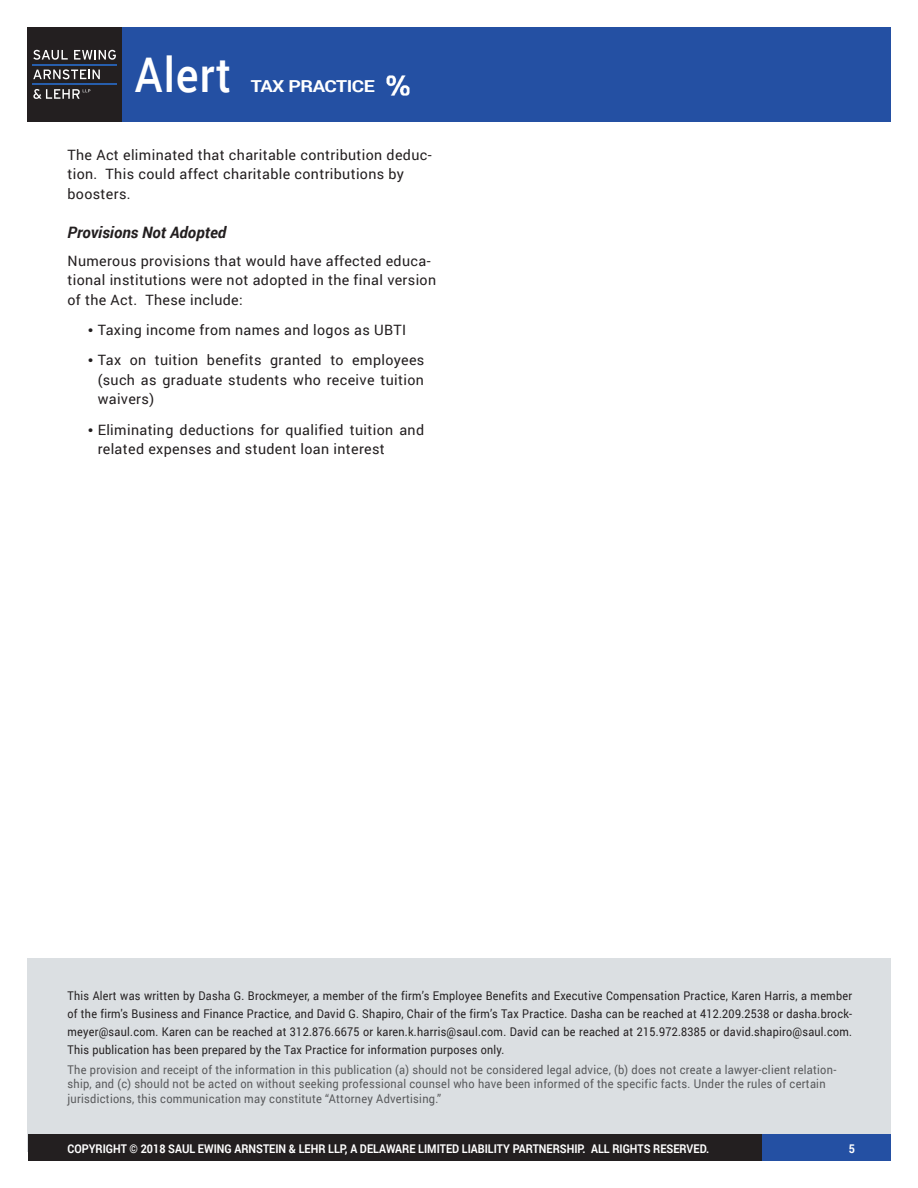
<style>
.page{position:relative;width:918px;height:1188px;background:#fff}
.page>*{position:absolute;margin:0;border:0;box-sizing:border-box;transform-origin:0 0}
.t1{font:500 47.85px "Roboto";letter-spacing:.025em;color:#fff;scale:.9 1}
.t2{font:700 16.5px "Roboto";letter-spacing:-.025em;color:#fff;scale:1.17 1}
.t3{font:italic 700 15.75px "Roboto";color:#231f20}
.t4{font:14.25px/19.5px "Roboto";letter-spacing:.025em;color:#231f20}
.t5{font:12px/18px "Roboto";letter-spacing:.025em;color:#231f20;text-align:justify;scale:.9 1}
.t6{font:12px/14.4px "Roboto";letter-spacing:.025em;color:#57585a;scale:.92 1}
.t7{font:700 12px "Roboto";color:#fff;scale:.9 1}
.s1{font-family:"Arial Unicode MS"}
</style>
<div class="page">
<div style="left:28px;top:958px;width:863px;height:194px;background:#dbdfe2"></div>
<div style="left:28px;top:1135px;width:735px;height:26px;background:#231f20"></div>
<div style="left:763px;top:1135px;width:128px;height:26px;background:#2450a3"></div>
<div style="left:27px;top:27px;width:864px;height:94px;background:#2450a3"></div>
<div style="left:27px;top:27px;width:95px;height:94px;background:#231f20"></div>
<svg style="left:33px;top:50px;width:35px;height:10px"></svg>
<svg style="left:74px;top:50px;width:42px;height:10px"></svg>
<svg style="left:33px;top:69px;width:67px;height:10px"></svg>
<svg style="left:33px;top:89px;width:57px;height:10px"></svg>
<hr style="left:33px;top:64px;width:84px;height:2px;background:#275eac">
<hr style="left:33px;top:83px;width:84px;height:2px;background:#275eac">
<img style="left:387px;top:75px;width:22px;height:21px">
<h1 class="t1" style="left:135px;top:41px;width:108px">Alert</h1>
<h2 class="t2" style="left:251px;top:74px;width:108px">TAX PRACTICE</h2>
<p class="t4" style="left:68px;top:144px;width:366px">The Act eliminated that charitable contribution deduc&shy;tion. This could affect charitable contributions by boosters.</p>
<h3 class="t3" style="left:68px;top:221px;width:160px">Provisions Not Adopted</h3>
<p class="t4" style="left:68px;top:250px;width:370px">Numerous provisions that would have affected educa&shy;tional institutions were not adopted in the final version of the Act. These include:</p>
<p class="t4" style="left:88px;top:314px;width:338px;line-height:30.3px"><span class="s1">∙</span> Taxing income from names and logos as UBTI<br><span class="s1">∙</span> Tax on tuition benefits granted to employees</p>
<p class="t4" style="left:98px;top:370px;width:328px">(such as graduate students who receive tuition waivers)</p>
<p class="t4" style="left:98px;top:419px;width:328px;text-indent:-10px"><span class="s1">∙</span> Eliminating deductions for qualified tuition and related expenses and student loan interest</p>
<p class="t5" style="left:68px;top:986px;width:873px">This Alert was written by Dasha G. Brockmeyer, a member of the firm’s Employee Benefits and Executive Compensation Practice, Karen Harris, a member of the firm's Business and Finance Practice, and David G. Shapiro, Chair of the firm’s Tax Practice. Dasha can be reached at 412.209.2538 or dasha.brock&shy;meyer@saul.com. Karen can be reached at 312.876.6675 or karen.k.harris@saul.com. David can be reached at 215.972.8385 or david.shapiro@saul.com.<br>This publication has been prepared by the Tax Practice for information purposes only.</p>
<p class="t6" style="left:68px;top:1062px;width:837px">The provision and receipt of the information in this publication (a) should not be considered legal advice, (b) does not create a lawyer-client relation&shy;ship, and (c) should not be acted on without seeking professional counsel who have been informed of the specific facts. Under the rules of certain jurisdictions, this communication may constitute “Attorney Advertising.”</p>
<p class="t7" style="left:68px;top:1140px;width:715px">COPYRIGHT © 2018 SAUL EWING ARNSTEIN &amp; LEHR LLP, A DELAWARE LIMITED LIABILITY PARTNERSHIP. ALL RIGHTS RESERVED.</p>
<p class="t7" style="left:849px;top:1140px;width:8px">5</p>
</div>
